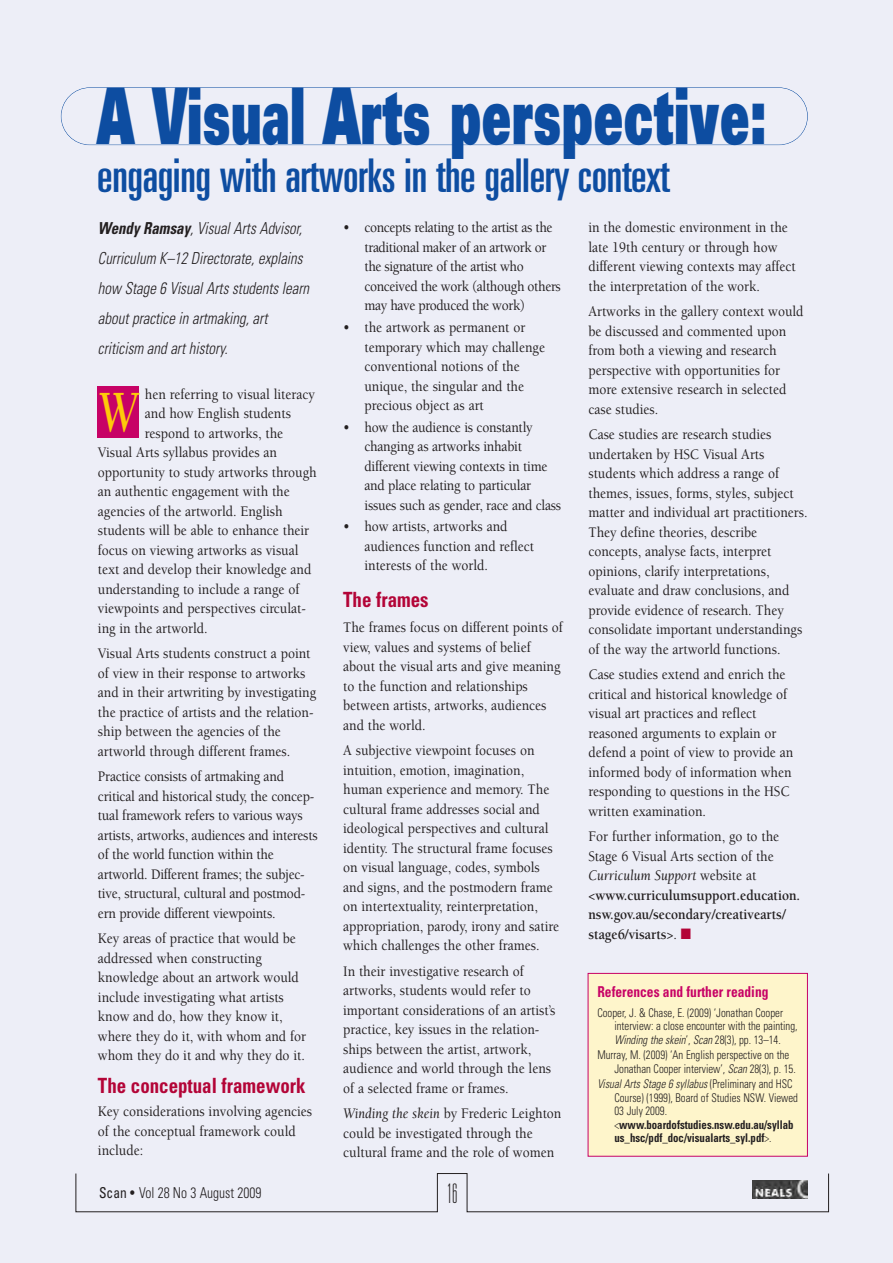
<style>
.page{position:relative;width:893px;height:1263px;background:#edeef7}
.page>*{position:absolute;margin:0;border:0;box-sizing:border-box;transform-origin:0 0}
.t1{font:900 78px "Univers";letter-spacing:.015em;color:#0d4da1;scale:.6 1}
.t2{font:italic 700 60px "Berkeley";color:#feca0a;scale:.7 1}
.t3{font:ultra-condensed 46.5px "Univers";letter-spacing:-.01em;color:#0d4da1}
.t4{font:100 ultra-condensed 27px "Univers";color:#231f20;scale:.9 1}
.t5{font:700 condensed 21px "Univers";color:#b30437;scale:.9 1}
.t6{font:italic 300 condensed 16.5px/30px "Univers";color:#231f20;scale:.9 1}
.t7{font:500 15px/19.5px "Berkeley";color:#231f20;scale:.9 1}
.t8{font:700 15px/19.5px "Berkeley";color:#231f20;scale:.9 1}
.t9{font:500 15px/19.5px "Berkeley";letter-spacing:-.025em;color:#231f20;scale:.9 1}
.t10{font:700 condensed 15px "Univers";color:#c70266;scale:.9 1}
.t11{font:300 condensed 15px "Univers";color:#231f20;scale:.9 1}
.t12{font:300 condensed 12px/13.5px "Univers";color:#231f20;scale:.9 1}
.s1{font-weight:700}
.s2{font-weight:400;font-style:italic}
.s3{font-weight:400}
.s4{font-weight:500}
.s5{color:#b30437}
.s6{font-style:italic}
</style>
<div class="page">
<h1 class="t1" style="left:97px;top:88px;width:1117px">A Visual Arts perspective:</h1>
<h3 class="t3" style="left:97px;top:159px;width:574px">engaging with artworks in the gallery context</h3>
<p class="t6" style="left:98px;top:215px;width:239px"><span class="s1">Wendy Ramsay</span>,VisualArts Advisor, Curriculum K–12 Directorate,explains how Stage 6 VisualArts students learn aboutpractice in artmaking,art criticism and arthistory.</p>
<p class="t7" style="left:145px;top:386px;width:190px">hen referring to visual literacy</p>
<p class="t7" style="left:145px;top:405px;width:164px">and how English students</p>
<p class="t7" style="left:145px;top:425px;width:155px">respond to artworks, the</p>
<p class="t7" style="left:98px;top:444px;width:201px">Visual Arts syllabus provides an</p>
<p class="t7" style="left:98px;top:464px;width:245px">opportunity to study artworks through</p>
<p class="t7" style="left:98px;top:483px;width:215px">an authentic engagement with the</p>
<p class="t7" style="left:98px;top:503px;width:207px">agencies of the artworld. English</p>
<p class="t7" style="left:98px;top:522px;width:236px">students will be able to enhance their</p>
<p class="t7" style="left:98px;top:542px;width:224px">focus on viewing artworks as visual</p>
<p class="t7" style="left:98px;top:561px;width:239px">text and develop their knowledge and</p>
<p class="t7" style="left:98px;top:581px;width:225px">understanding to include a range of</p>
<p class="t7" style="left:98px;top:600px;width:233px">viewpoints and perspectives circulat-</p>
<p class="t7" style="left:98px;top:620px;width:123px">ing in the artworld.</p>
<p class="t7" style="left:98px;top:645px;width:244px">Visual Arts students construct a point of view in their response to artworks and in their artwriting by investigating the practice of artists and the relation&shy;ship between the agencies of the artworld through different frames.</p>
<p class="t7" style="left:98px;top:768px;width:246px">Practice consists of artmaking and critical and historical study, the concep&shy;tual framework refers to various ways artists, artworks, audiences and interests of the world function within the artworld. Different frames; the subjec&shy;tive, structural, cultural and postmod&shy;ern provide different viewpoints.</p>
<p class="t7" style="left:98px;top:930px;width:233px">Key areas of practice that would be addressed when constructing knowledge about an artwork would include investigating what artists know and do, how they know it, where they do it, with whom and for whom they do it and why they do it.</p>
<h3 class="t5" style="left:98px;top:1077px;width:232px">The conceptual framework</h3>
<p class="t7" style="left:98px;top:1103px;width:240px">Key considerations involving agencies of the conceptual framework could include:</p>
<h2 class="t2" style="left:98px;top:389px;width:58px">W</h2>
<p class="t9" style="left:364px;top:219px;width:220px;text-indent:-21px">• concepts relating to the artist as the traditional maker of an artwork or the signature of the artist who conceived the work (although others may have produced the work)</p>
<p class="t7" style="left:364px;top:319px;width:202px;text-indent:-21px">• the artwork as permanent or temporary which may challenge conventional notions of the unique, the singular and the precious object as art</p>
<p class="t7" style="left:364px;top:419px;width:220px;text-indent:-21px">• how the audience is constantly changing as artworks inhabit different viewing contexts in time and place relating to particular issues such as gender, race and class</p>
<p class="t7" style="left:364px;top:518px;width:190px;text-indent:-21px">• how artists, artworks and audiences function and reflect interests of the world.</p>
<h3 class="t5" style="left:343px;top:592px;width:96px">The frames</h3>
<p class="t7" style="left:343px;top:619px;width:245px">The frames focus on different points of view, values and systems of belief about the visual arts and give meaning to the function and relationships between artists, artworks, audiences and the world.</p>
<p class="t7" style="left:343px;top:742px;width:241px">A subjective viewpoint focuses on intuition, emotion, imagination, human experience and memory. The cultural frame addresses social and ideological perspectives and cultural identity. The structural frame focuses on visual language, codes, symbols and signs, and the postmodern frame on intertextuality, reinterpretation, appropriation, parody, irony and satire which challenges the other frames.</p>
<p class="t7" style="left:343px;top:963px;width:237px">In their investigative research of artworks, students would refer to important considerations of an artist’s practice, key issues in the relation&shy;ships between the artist, artwork, audience and world through the lens of a selected frame or frames.</p>
<p class="t7" style="left:343px;top:1105px;width:244px"><span class="s2">Winding the skein</span> by Frederic Leighton could be investigated through the cultural frame and the role of women</p>
<p class="t11" style="left:99px;top:1188px;width:182px"><span class="s3">Scan •</span> Vol 28 No 3 August 2009</p>
<h3 class="t4" style="left:447px;top:1183px;width:14px">16</h3>
<p class="t7" style="left:588px;top:219px;width:232px">in the domestic environment in the late 19th century or through how different viewing contexts may affect the interpretation of the work.</p>
<p class="t7" style="left:588px;top:303px;width:240px">Artworks in the gallery context would be discussed and commented upon from both a viewing and research perspective with opportunities for more extensive research in selected case studies.</p>
<p class="t7" style="left:588px;top:426px;width:245px">Case studies are research studies undertaken by HSC Visual Arts students which address a range of themes, issues, forms, styles, subject matter and individual art practitioners.<br>They define theories, describe concepts, analyse facts, interpret opinions, clarify interpretations, evaluate and draw conclusions, and provide evidence of research. They consolidate important understandings of the way the artworld functions.</p>
<p class="t7" style="left:588px;top:666px;width:229px">Case studies extend and enrich the critical and historical knowledge of visual art practices and reflect reasoned arguments to explain or defend a point of view to provide an informed body of information when responding to questions in the HSC written examination.</p>
<p class="t8" style="left:588px;top:828px;width:237px"><span class="s4">For further information, go to the<br>Stage 6 Visual Arts section of the<br></span><span class="s2">Curriculum Support</span> <span class="s4">website at &lt;</span>www.curriculumsupport.education. nsw.gov.au/secondary/creativearts/ stage6/visarts<span class="s4">&gt;.</span> <span class="s5">■</span></p>
<p class="t10" style="left:597px;top:986px;width:192px">References and further reading</p>
<p class="t12" style="left:614px;top:1007px;width:205px;text-indent:-17px">Cooper, J. &amp; Chase, E. (2009) ‘Jonathan Cooper interview: a close encounter with the painting,<br><span class="s6">Winding the skein</span>’, <span class="s6">Scan</span>28(3), pp. 13–14.</p>
<p class="t12" style="left:614px;top:1049px;width:203px;text-indent:-17px">Murray, M. (2009) ‘An English perspective on the<br>Jonathan Cooper interview’, <span class="s6">Scan</span>28(3), p. 15.</p>
<p class="t12" style="left:614px;top:1079px;width:205px;text-indent:-17px"><span class="s6">VisualArts Stage 6 syllabus</span> ( P r e l i m i n a ry a n d H S C Course) (1999), Board of Studies NSW. Viewed 03 July 2009. &lt;<span class="s1">www.boardofstudies.nsw.edu.au/syllab us_hsc/pdf_doc/visualarts_syl.pdf</span>&gt;.</p>
</div>
